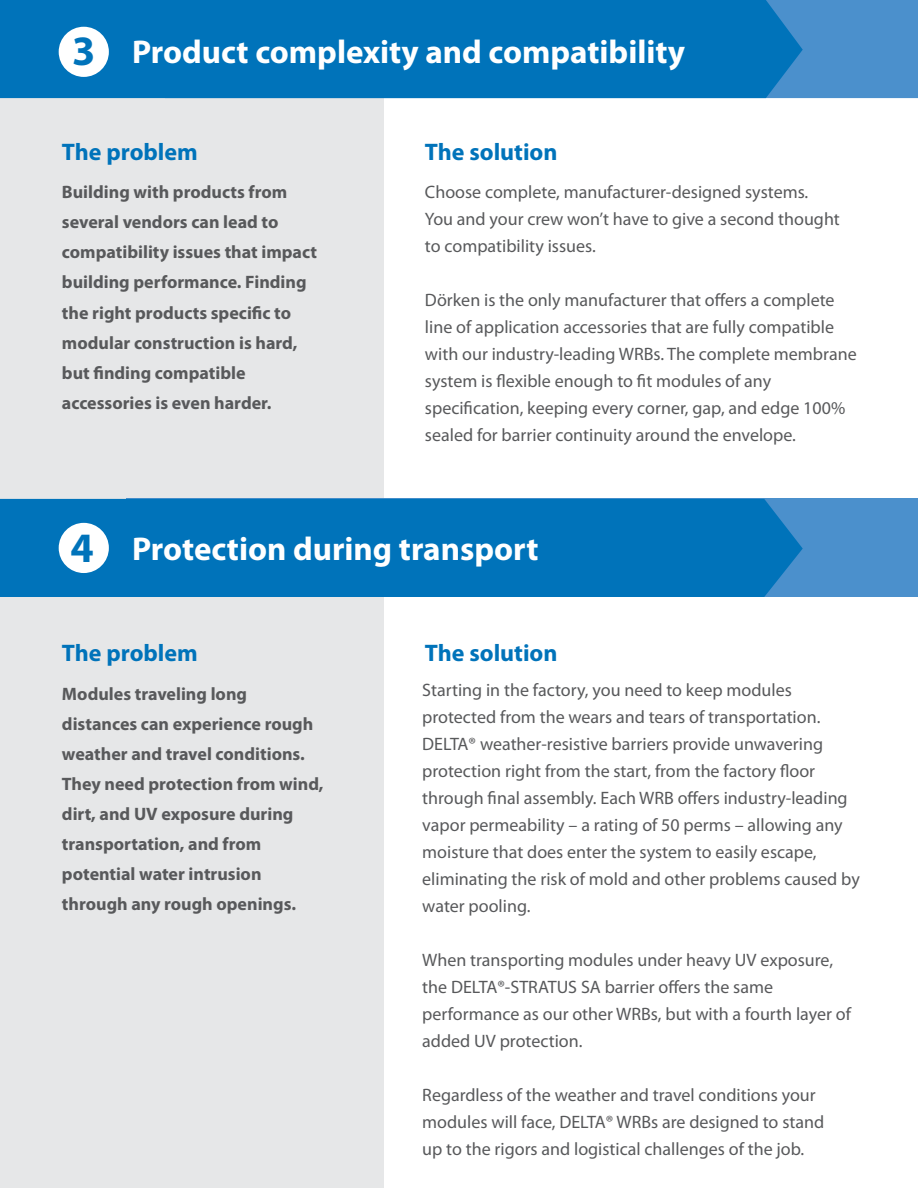
<style>
.page{position:relative;width:918px;height:1188px;background:#fff}
.page>*{position:absolute;margin:0;border:0;box-sizing:border-box;transform-origin:0 0}
.t1{font:700 42px "Myriad Pro Doerken";color:#0073ba}
.t2{font:700 33px "Myriad Pro Doerken";color:#fff}
.t3{font:700 24px "Myriad Pro Doerken";color:#0073ba}
.t4{font:18px/27px "Myriad Pro Doerken";color:#58595b}
.t5{font:700 18px/30px "Myriad Pro Doerken";color:#58595b}
</style>
<div class="page">
<div style="left:0;top:91px;width:384px;height:1097px;background:#e6e7e8"></div>
<div style="left:127px;top:499px;width:791px;height:98px;background:#4b90cc"></div>
<div style="left:803px;top:0;width:115px;height:98px;background:#4b90cc"></div>
<div style="left:0;top:0;width:803px;height:98px;background:#0073ba"></div>
<div style="left:0;top:499px;width:803px;height:98px;background:#0073ba"></div>
<div style="left:59px;top:27px;width:50px;height:50px;background:#fff;border-radius:50%"></div>
<div style="left:59px;top:523px;width:50px;height:50px;background:#fff;border-radius:50%"></div>
<h1 class="t1" style="left:72px;top:23px;width:25px">3</h1>
<h2 class="t2" style="left:132px;top:30px;width:555px">Product complexity and compatibility</h2>
<h3 class="t3" style="left:62px;top:136px;width:137px">The problem</h3>
<p class="t5" style="left:62px;top:177px;width:257px">Building with products from several vendors can lead to compatibility issues that impact building performance. Finding the right products specific to modular construction is hard, but finding compatible accessories is even harder.</p>
<h3 class="t3" style="left:425px;top:136px;width:134px">The solution</h3>
<p class="t4" style="left:425px;top:178px;width:416px">Choose complete, manufacturer-designed systems.<br>You and your crew won’t have to give a second thought to compatibility issues.</p>
<p class="t4" style="left:425px;top:286px;width:433px">Dörken is the only manufacturer that offers a complete line of application accessories that are fully compatible with our industry-leading WRBs. The complete membrane system is flexible enough to fit modules of any specification, keeping every corner, gap, and edge 100% sealed for barrier continuity around the envelope.</p>
<h1 class="t1" style="left:71px;top:521px;width:25px">4</h1>
<h2 class="t2" style="left:132px;top:527px;width:408px">Protection during transport</h2>
<h3 class="t3" style="left:62px;top:637px;width:137px">The problem</h3>
<p class="t5" style="left:62px;top:678px;width:263px">Modules traveling long distances can experience rough weather and travel conditions.<br>They need protection from wind, dirt, and UV exposure during transportation, and from potential water intrusion through any rough openings.</p>
<h3 class="t3" style="left:425px;top:637px;width:134px">The solution</h3>
<p class="t4" style="left:422px;top:676px;width:439px">Starting in the factory, you need to keep modules protected from the wears and tears of transportation.<br>DELTA® weather-resistive barriers provide unwavering protection right from the start, from the factory floor through final assembly. Each WRB offers industry-leading vapor permeability – a rating of 50 perms – allowing any moisture that does enter the system to easily escape, eliminating the risk of mold and other problems caused by water pooling.</p>
<p class="t4" style="left:422px;top:946px;width:430px">When transporting modules under heavy UV exposure, the DELTA®-STRATUS SA barrier offers the same performance as our other WRBs, but with a fourth layer of added UV protection.</p>
<p class="t4" style="left:422px;top:1081px;width:403px">Regardless of the weather and travel conditions your modules will face, DELTA® WRBs are designed to stand up to the rigors and logistical challenges of the job.</p>
</div>
